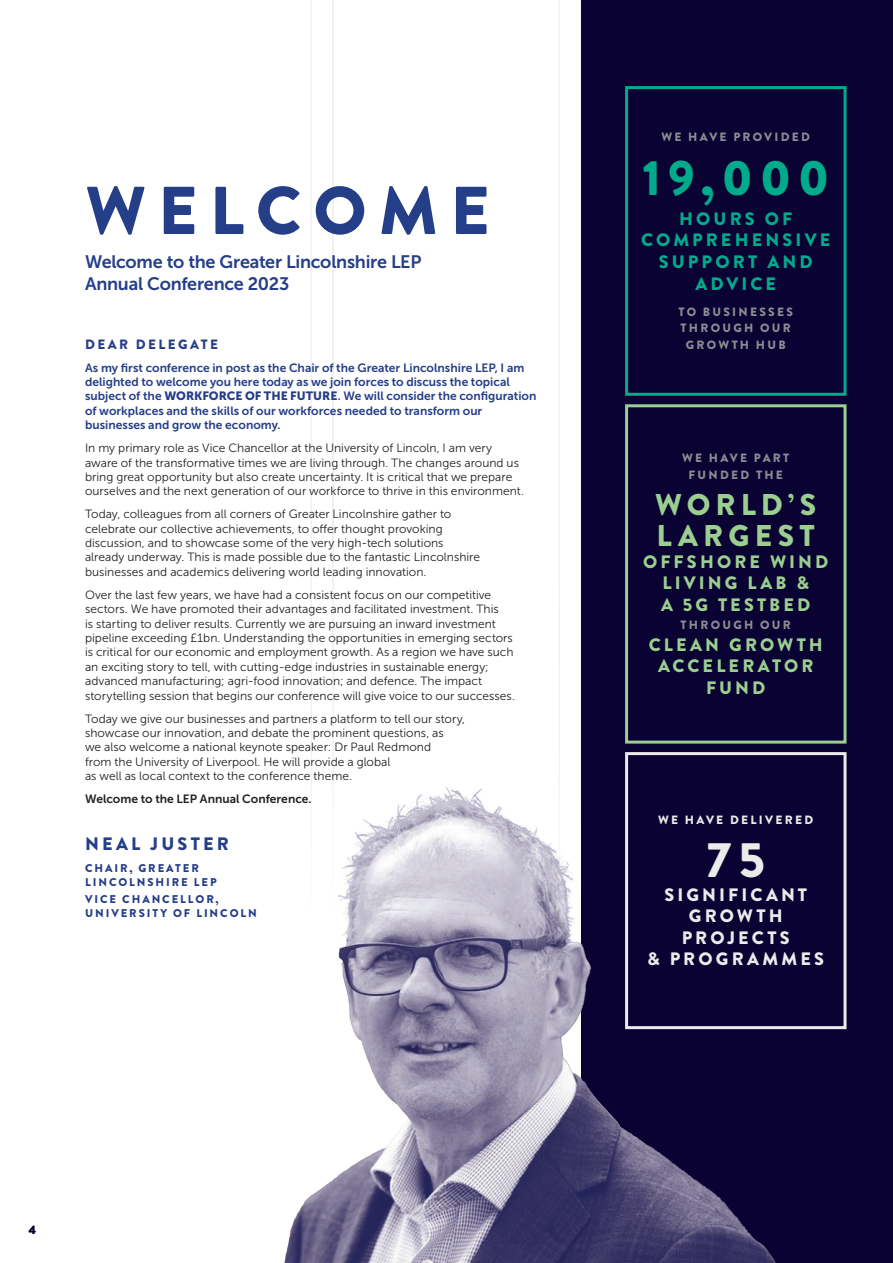
<style>
.page{position:relative;width:893px;height:1263px;background:#fff}
.page>*{position:absolute;margin:0;border:0;box-sizing:border-box;transform-origin:0 0}
.t1{font:900 67.5px "Brandon Grotesque";letter-spacing:.18em;color:#253e88}
.Main_Title_-_Large_-_Dark{font:900 49.65px "Brandon Grotesque";color:#00ab8b}
.Main_Title_-_Large_-_Dark-2{font:900 49.65px "Brandon Grotesque";color:#ebebea}
.Main_Title_-_Large_-_Dark-3{font:900 30px/31.5px "Brandon Grotesque";letter-spacing:.17em;color:#9bcf90}
.Main_Title_-_Large_-_Dark-4{font:900 18px/21.6px "Brandon Grotesque";letter-spacing:.17em;color:#9bcf90;text-align:center}
.Intro_para_-_Mid_G{font:18px/21.6px "Museo Sans 700";letter-spacing:-.015em;color:#253e88}
.Main_Title_-_Large_-_Dark-5{font:900 18px/21.6px "Brandon Grotesque";letter-spacing:.175em;color:#ebebea;text-align:center}
.Main_Title_-_Large_-_Dark-6{font:900 18px/21.6px "Brandon Grotesque";letter-spacing:.175em;color:#00ab8b;text-align:center}
.Exhibitor_Name{font:900 18px "Brandon Grotesque";letter-spacing:.18em;color:#253e88}
.t2{font:900 13.5px "Brandon Grotesque";letter-spacing:.18em;color:#253e88}
.Exhibitor_Body_Copy{font:12px/14.4px "Museo Sans 300";color:#231f20}
.Exhibitor_Body_Copy-2{font:12px/14.4px "Museo Sans 700";color:#253e88}
.Main_Title_-_Large_-_Dark-7{font:900 12px/16.4px "Brandon Grotesque";letter-spacing:.19em;color:#8b8d92;text-align:center}
.Exhibitor_Body_Copy-3{font:12px "Museo Sans 700";color:#231f20}
.Main_Title_-_Large_-_Dark-8{font:900 12px "Brandon Grotesque";letter-spacing:.19em;color:#ebebea}
.t3{font:900 12px "Brandon Grotesque";color:#0a0233}
.Event_Name{font:900 11.25px/13.5px "Brandon Grotesque";letter-spacing:.17em;color:#253e88}
.s1{font-family:"Museo Sans 900"}
</style>
<div class="page">
<div style="left:582px;top:0;width:311px;height:1263px;background:#0a0233"></div>
<hr style="left:311px;top:0;width:1px;height:1263px;background:#ebebea">
<hr style="left:333px;top:0;width:1px;height:1263px;background:#ebebea">
<hr style="left:559px;top:0;width:1px;height:1263px;background:#ebebea">
<hr style="left:581px;top:0;width:1px;height:1263px;background:#ebebea">
<svg style="left:625px;top:752px;width:222px;height:278px"></svg>
<svg style="left:625px;top:86px;width:222px;height:310px"></svg>
<svg style="left:625px;top:404px;width:222px;height:340px"></svg>
<img style="left:284px;top:774px;width:557px;height:489px">
<p class="t1" style="left:86px;top:163px;width:406px">WELCOME</p>
<p class="Intro_para_-_Mid_G" style="left:85px;top:251px;width:338px">Welcome to the Greater Lincolnshire LEP<br>Annual Conference 2023</p>
<p class="t2" style="left:85px;top:334px;width:135px">DEAR DELEGATE</p>
<p class="Exhibitor_Body_Copy-2" style="left:85px;top:360px;width:453px">As my first conference in post as the Chair of the Greater Lincolnshire LEP, I am delighted to welcome you here today as we join forces to discuss the topical subject of the <span class="s1">WORKFORCE OF THE FUTURE</span>. We will consider the configuration of workplaces and the skills of our workforces needed to transform our businesses and grow the economy.</p>
<p class="Exhibitor_Body_Copy" style="left:85px;top:441px;width:440px">In my primary role as Vice Chancellor at the University of Lincoln, I am very aware of the transformative times we are living through. The changes around us bring great opportunity but also create uncertainty. It is critical that we prepare ourselves and the next generation of our workforce to thrive in this environment.</p>
<p class="Exhibitor_Body_Copy" style="left:85px;top:507px;width:397px">Today, colleagues from all corners of Greater Lincolnshire gather to celebrate our collective achievements, to offer thought provoking discussion, and to showcase some of the very high-tech solutions already underway. This is made possible due to the fantastic Lincolnshire businesses and academics delivering world leading innovation.</p>
<p class="Exhibitor_Body_Copy" style="left:85px;top:587px;width:431px">Over the last few years, we have had a consistent focus on our competitive sectors. We have promoted their advantages and facilitated investment. This<br>is starting to deliver results. Currently we are pursuing an inward investment pipeline exceeding £1bn. Understanding the opportunities in emerging sectors is critical for our economic and employment growth. As a region we have such an exciting story to tell, with cutting-edge industries in sustainable energy; advanced manufacturing; agri-food innovation; and defence. The impact storytelling session that begins our conference will give voice to our successes.</p>
<p class="Exhibitor_Body_Copy" style="left:85px;top:711px;width:382px">Today we give our businesses and partners a platform to tell our story, showcase our innovation, and debate the prominent questions, as<br>we also welcome a national keynote speaker: Dr Paul Redmond<br>from the University of Liverpool. He will provide a global<br>as well as local context to the conference theme.</p>
<p class="Exhibitor_Body_Copy-3" style="left:85px;top:792px;width:228px">Welcome to the LEP Annual Conference.</p>
<p class="Exhibitor_Name" style="left:85px;top:831px;width:145px">NEAL JUSTER</p>
<p class="Event_Name" style="left:85px;top:862px;width:133px">CHAIR, GREATER<br>LINCOLNSHIRE LEP</p>
<p class="Event_Name" style="left:85px;top:893px;width:173px">VICE CHANCELLOR,<br>UNIVERSITY OF LINCOLN</p>
<p class="t3" style="left:29px;top:1221px;width:9px">4</p>
<p class="Main_Title_-_Large_-_Dark-7" style="left:661px;top:129px;width:150px">WE HAVE PROVIDED</p>
<p class="Main_Title_-_Large_-_Dark" style="left:642px;top:142px;width:188px">19,000</p>
<p class="Main_Title_-_Large_-_Dark-6" style="left:641px;top:208px;width:191px">HOURS OF<br>COMPREHENSIVE<br>SUPPORT AND<br>ADVICE</p>
<p class="Main_Title_-_Large_-_Dark-7" style="left:678px;top:304px;width:116px">TO BUSINESSES<br>THROUGH OUR<br>GROWTH HUB</p>
<p class="Main_Title_-_Large_-_Dark-7" style="left:682px;top:450px;width:109px">WE HAVE PART<br>FUNDED THE</p>
<p class="Main_Title_-_Large_-_Dark-3" style="left:655px;top:489px;width:163px">WORLD’S<br>LARGEST</p>
<p class="Main_Title_-_Large_-_Dark-4" style="left:643px;top:551px;width:187px">OFFSHORE WIND<br>LIVING LAB &amp;<br>A 5G TESTBED</p>
<p class="Main_Title_-_Large_-_Dark-7" style="left:681px;top:617px;width:112px">THROUGH OUR</p>
<p class="Main_Title_-_Large_-_Dark-4" style="left:649px;top:634px;width:176px">CLEAN GROWTH<br>ACCELERATOR<br>FUND</p>
<p class="Main_Title_-_Large_-_Dark-8" style="left:658px;top:811px;width:156px">WE HAVE DELIVERED</p>
<p class="Main_Title_-_Large_-_Dark-2" style="left:706px;top:825px;width:60px">75</p>
<p class="Main_Title_-_Large_-_Dark-5" style="left:647px;top:884px;width:178px">SIGNIFICANT<br>GROWTH<br>PROJECTS<br>&amp; PROGRAMMES</p>
</div>
